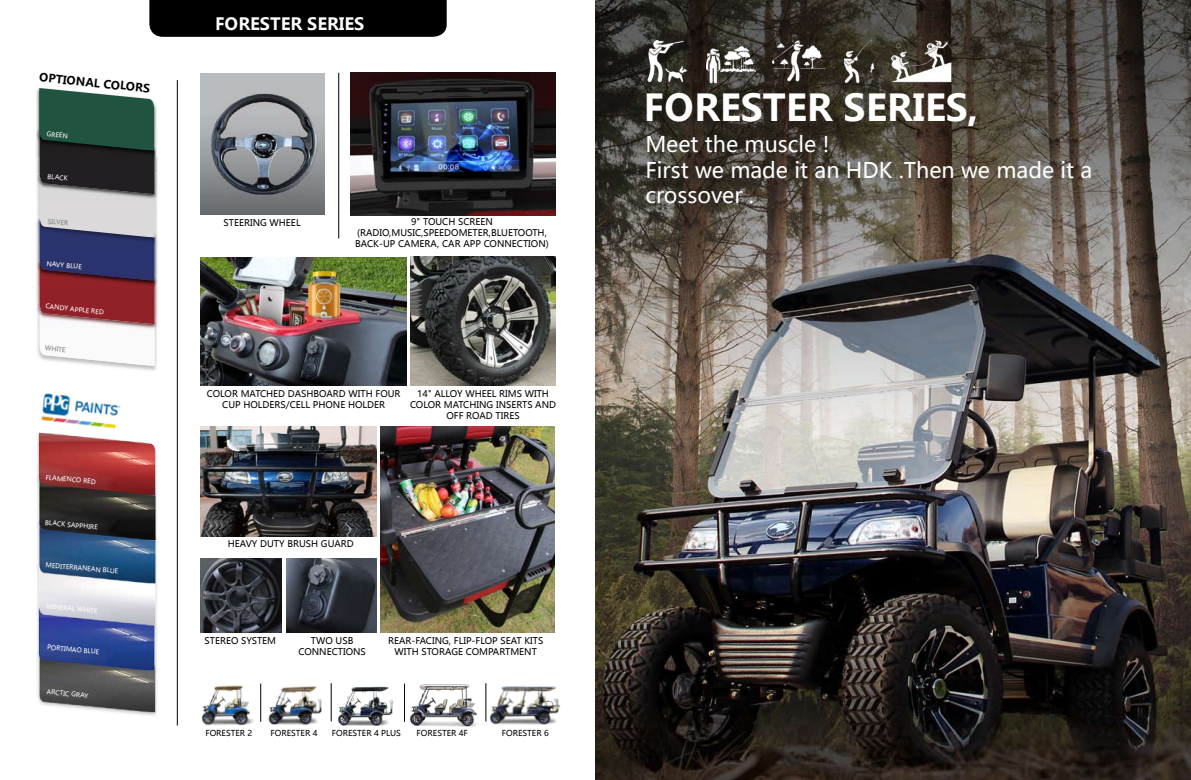
<style>
.page{position:relative;width:1191px;height:780px;background:#fff}
.page>*{position:absolute;margin:0;border:0;box-sizing:border-box;transform-origin:0 0}
.t1{font:700 36.7px "Microsoft Ya Hei UI";color:#fff}
.t2{font:21.4px/25.7px "Microsoft Ya Hei UI";color:#fff}
.t3{font:700 16.9px "Microsoft Ya Hei UI";color:#fff}
.t4{font:700 11.3px "Microsoft Ya Hei UI";color:#000}
.t5{font:9.1px/10.9px "Microsoft Ya Hei UI";color:#000;text-align:center}
.t6{font:8.1px "Microsoft Ya Hei UI";color:#000}
.t7{font:6.4px "Microsoft Ya Hei UI";color:#fff}
.t8{font:6.4px "Microsoft Ya Hei UI";color:#7d7d7d}
</style>
<div class="page">
<img style="left:595px;top:0;width:596px;height:780px">
<img style="left:37px;top:330px;width:120px;height:41px">
<img style="left:36px;top:303px;width:122px;height:27px">
<img style="left:36px;top:260px;width:122px;height:27px">
<img style="left:36px;top:216px;width:122px;height:28px">
<img style="left:36px;top:173px;width:122px;height:28px">
<img style="left:36px;top:88px;width:121px;height:42px">
<img style="left:36px;top:130px;width:121px;height:27px">
<svg style="left:39px;top:88px;width:115px;height:278px"></svg>
<img style="left:646px;top:40px;width:41px;height:41px">
<img style="left:706px;top:37px;width:49px;height:49px">
<img style="left:772px;top:34px;width:53px;height:53px">
<img style="left:839px;top:40px;width:43px;height:42px">
<img style="left:891px;top:27px;width:65px;height:65px">
<div style="left:149px;top:0;width:298px;height:37px;background:#000"></div>
<hr style="left:177px;top:80px;width:1px;height:645px;background:#000">
<hr style="left:338px;top:73px;width:1px;height:165px;background:#000">
<img style="left:200px;top:257px;width:207px;height:128px">
<img style="left:350px;top:72px;width:205px;height:143px">
<img style="left:200px;top:558px;width:82px;height:74px">
<img style="left:286px;top:558px;width:90px;height:75px">
<img style="left:410px;top:256px;width:145px;height:129px">
<img style="left:380px;top:426px;width:174px;height:206px">
<img style="left:41px;top:393px;width:80px;height:36px">
<img style="left:331px;top:686px;width:62px;height:40px">
<img style="left:486px;top:683px;width:75px;height:42px">
<img style="left:268px;top:686px;width:54px;height:39px">
<hr style="left:260px;top:683px;width:1px;height:38px;background:#000">
<hr style="left:331px;top:683px;width:1px;height:38px;background:#000">
<hr style="left:404px;top:683px;width:1px;height:38px;background:#000">
<img style="left:409px;top:684px;width:68px;height:43px">
<hr style="left:485px;top:683px;width:1px;height:38px;background:#000">
<img style="left:201px;top:685px;width:53px;height:41px">
<img style="left:37px;top:681px;width:120px;height:35px">
<img style="left:37px;top:635px;width:120px;height:46px">
<img style="left:37px;top:589px;width:120px;height:46px">
<img style="left:37px;top:558px;width:120px;height:31px">
<img style="left:37px;top:501px;width:120px;height:57px">
<img style="left:37px;top:432px;width:120px;height:69px">
<img style="left:200px;top:73px;width:124px;height:141px">
<img style="left:200px;top:427px;width:176px;height:109px">
<p class="t4" style="left:40px;top:69px;width:113px;rotate:6deg">OPTIONAL COLORS</p>
<p class="t7" style="left:47px;top:130px;width:23px;rotate:5deg">GREEN</p>
<p class="t7" style="left:48px;top:172px;width:22px;rotate:6deg">BLACK</p>
<p class="t8" style="left:48px;top:217px;width:22px;rotate:5deg">SILVER</p>
<p class="t7" style="left:47px;top:259px;width:37px;rotate:5deg">NAVY BLUE</p>
<p class="t7" style="left:46px;top:302px;width:60px;rotate:6deg">CANDY APPLE RED</p>
<p class="t8" style="left:45px;top:344px;width:22px;rotate:5deg">WHITE</p>
<p class="t7" style="left:46px;top:473px;width:52px;rotate:5deg">FLAMENCO RED</p>
<p class="t7" style="left:45px;top:518px;width:54px;rotate:5deg">BLACK SAPPHIRE</p>
<p class="t7" style="left:46px;top:560px;width:74px;rotate:5deg">MEDITERRANEAN BLUE</p>
<p class="t7" style="left:47px;top:602px;width:53px;rotate:5deg">MINERAL WHITE</p>
<p class="t7" style="left:48px;top:642px;width:54px;rotate:5deg">PORTIMAO BLUE</p>
<p class="t7" style="left:47px;top:687px;width:43px;rotate:5deg">ARCTIC GRAY</p>
<h3 class="t3" style="left:215px;top:12px;width:151px">FORESTER SERIES</h3>
<p class="t5" style="left:223px;top:217px;width:79px">STEERING WHEEL</p>
<p class="t5" style="left:355px;top:216px;width:195px">9" TOUCH SCREEN (RADIO,MUSIC,SPEEDOMETER,BLUETOOTH,<br>BACK-UP CAMERA, CAR APP CONNECTION)</p>
<p class="t5" style="left:207px;top:388px;width:195px">COLOR MATCHED DASHBOARD WITH FOUR<br>CUP HOLDERS/CELL PHONE HOLDER</p>
<p class="t5" style="left:410px;top:388px;width:148px">14" ALLOY WHEEL RIMS WITH<br>COLOR MATCHING INSERTS AND<br>OFF ROAD TIRES</p>
<p class="t5" style="left:228px;top:538px;width:127px">HEAVY DUTY BRUSH GUARD</p>
<p class="t5" style="left:204px;top:635px;width:73px">STEREO SYSTEM</p>
<p class="t5" style="left:298px;top:635px;width:69px">TWO USB<br>CONNECTIONS</p>
<p class="t5" style="left:388px;top:635px;width:157px">REAR-FACING, FLIP-FLOP SEAT KITS<br>WITH STORAGE COMPARTMENT</p>
<p class="t6" style="left:205px;top:727px;width:48px">FORESTER 2</p>
<p class="t6" style="left:270px;top:727px;width:48px">FORESTER 4</p>
<p class="t6" style="left:332px;top:727px;width:71px">FORESTER 4 PLUS</p>
<p class="t6" style="left:416px;top:727px;width:53px">FORESTER 4F</p>
<p class="t6" style="left:502px;top:727px;width:48px">FORESTER 6</p>
<h1 class="t1" style="left:643px;top:82px;width:336px">FORESTER SERIES,</h1>
<h2 class="t2" style="left:645px;top:131px;width:448px">Meet the muscle !<br>First we made it an HDK .Then we made it a crossover .</h2>
</div>
